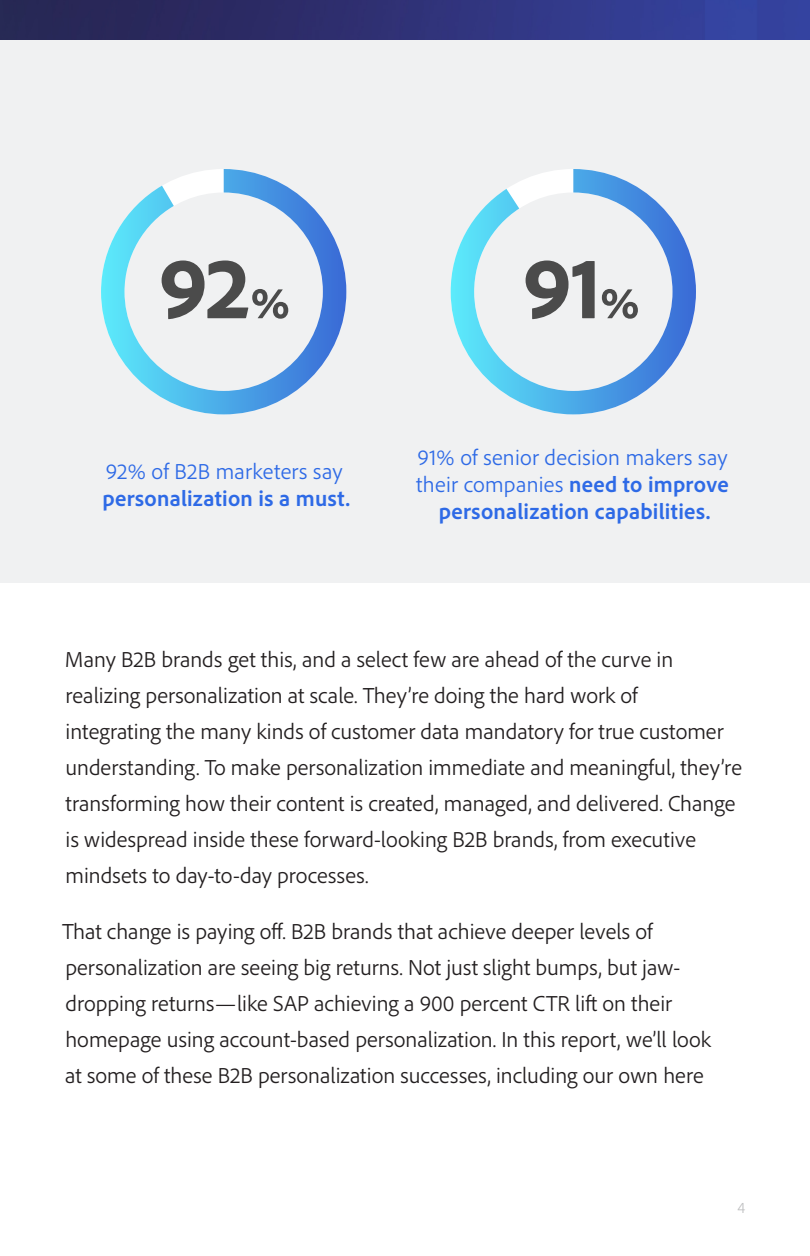
<style>
.page{position:relative;width:810px;height:1256px;background:#fff}
.page>*{position:absolute;margin:0;border:0;box-sizing:border-box;transform-origin:0 0}
.Body{font:300 22.5px/36px "Adobe Clean";color:#231f20}
.Body-2{font:300 22.5px/27px "Adobe Clean";letter-spacing:.01em;color:#2e6ae6;text-align:center}
.Body-3{font:700 22.5px/27px "Adobe Clean";color:#2e6ae6}
.t1{font:300 15.75px "Adobe Clean";color:#808285}
.s1{font-weight:300}
.s2{font-weight:700}
</style>
<div class="page">
<img style="left:0;top:0;width:810px;height:40px">
<div style="left:0;top:40px;width:810px;height:542px;background:#f0f1f2"></div>
<svg style="left:101px;top:169px;width:245px;height:245px"></svg>
<svg style="left:451px;top:169px;width:245px;height:245px"></svg>
<p class="Body-3" style="left:103px;top:457px;width:249px"><span class="s1">92% of B2B marketers say </span>personalization is a must.</p>
<p class="Body-2" style="left:416px;top:443px;width:314px">91% of senior decision makers say their companies <span class="s2">need to improve personalization capabilities.</span></p>
<p class="Body" style="left:65px;top:640px;width:679px">Many B2B brands get this, and a select few are ahead of the curve in realizing personalization at scale. They’re doing the hard work of<br>integrating the many kinds of customer data mandatory for true customer understanding. To make personalization immediate and meaningful, they’re transforming how their content is created, managed, and delivered. Change is widespread inside these forward-looking B2B brands, from executive mindsets to day-to-day processes.</p>
<p class="Body" style="left:62px;top:913px;width:650px">That change is paying off. B2B brands that achieve deeper levels of personalization are seeing big returns. Not just slight bumps, but jaw&shy;dropping returns—like SAP achieving a 900 percent CTR lift on their homepage using account-based personalization. In this report, we’ll look at some of these B2B personalization successes, including our own here</p>
<p class="t1" style="left:737px;top:1197px;width:9px">4</p>
</div>
